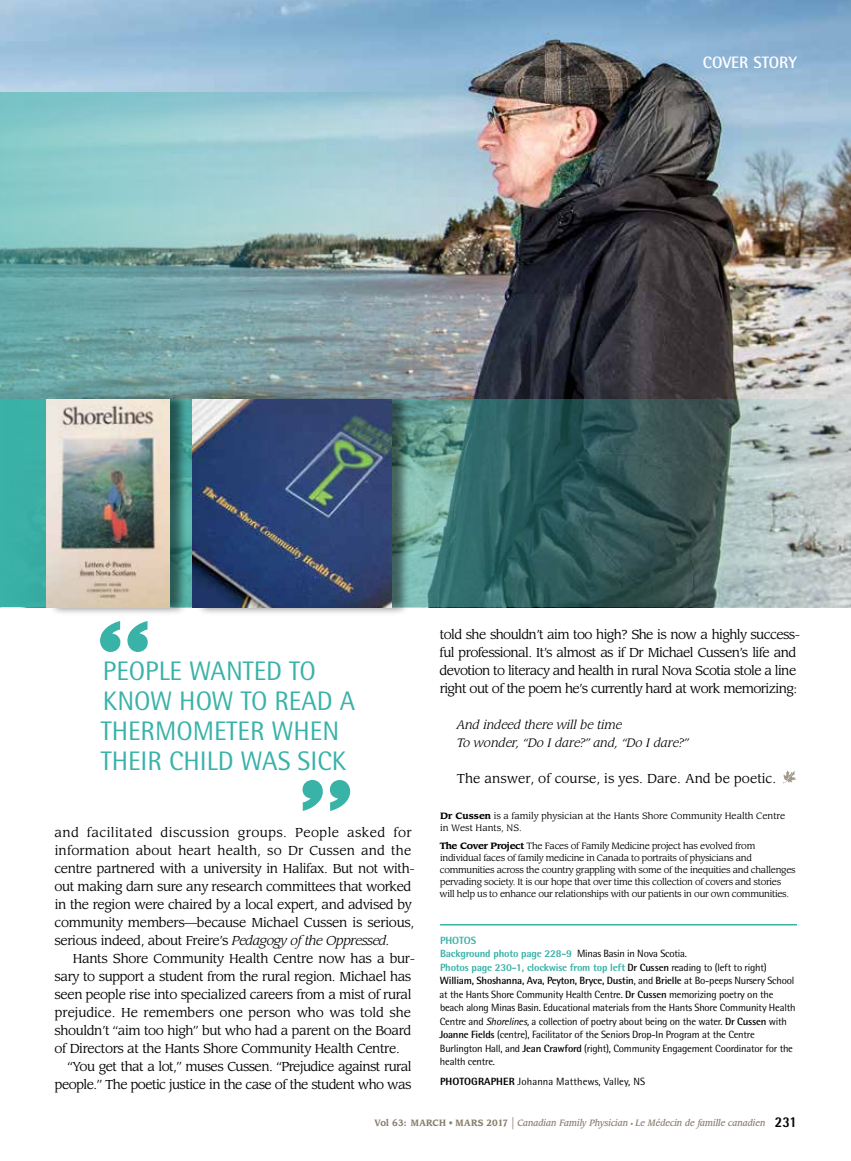
<style>
.page{position:relative;width:851px;height:1161px;background:#fff}
.page>*{position:absolute;margin:0;border:0;box-sizing:border-box;transform-origin:0 0}
.t1{font:26.85px/30.2px "Rotis Semi Sans Std";color:#39b2a8}
.t2{font:26.85px/30.2px "Rotis Semi Sans Std";letter-spacing:-.02em;color:#39b2a8}
.t3{font:700 16.5px "Rotis Semi Sans Std";color:#fff}
.t4{font:12.75px/18px "Leawood Std";letter-spacing:-.03em;color:#000}
.t5{font:12.75px "Leawood Std";color:#000}
.t6{font:italic 12px/18px "Leawood Std";color:#000}
.t7{font:10.5px/13.5px "Rotis Semi Sans Std";letter-spacing:-.02em;color:#000}
.t8{font:10.5px "Rotis Semi Sans Std";letter-spacing:.01em;color:#000}
.t9{font:9px/12px "Leawood Std";letter-spacing:-.03em;color:#000}
.t10{font:9px/12px "Leawood Std";color:#000}
.t11{font:italic 500 9px "Leawood Std";color:#887e6e;scale:.9 1}
.t12{font:700 9px "Leawood Std";color:#887e6e;scale:.9 1}
.s1{font-style:italic}
.s2{font-weight:700}
.s3{font-weight:800;color:#39b2a8}
.s4{font-weight:800}
.s5{font-weight:400}
.s6{font-weight:700;font-style:normal}
.s7{font-weight:400;font-style:normal;font-size:15px}
.s8{font-size:6px}
.s9{font-family:"Rotis Semi Sans Std";font-weight:800;font-style:normal;font-size:15px;color:#000}
</style>
<div class="page">
<svg style="left:783px;top:770px;width:14px;height:13px"></svg>
<img style="left:0;top:0;width:850px;height:608px">
<svg style="left:0;top:399px;width:850px;height:208px;background:#598482"></svg>
<img style="left:0;top:92px;width:466px;height:307px">
<div style="left:49px;top:391px;width:139px;height:225px;background:#000;opacity:.5"></div>
<img style="left:46px;top:399px;width:123px;height:209px">
<div style="left:195px;top:391px;width:215px;height:225px;background:#000;opacity:.5"></div>
<img style="left:192px;top:399px;width:199px;height:209px">
<svg style="left:302px;top:780px;width:48px;height:31px"></svg>
<svg style="left:100px;top:621px;width:48px;height:31px"></svg>
<hr style="left:440px;top:924px;width:356px;height:2px;background:#39b2a8">
<p class="t3" style="left:702px;top:53px;width:96px">COVER STORY</p>
<h1 class="t2" style="left:103px;top:655px;width:214px">people wanted to kn ow h ow to read</h1>
<h1 class="t1" style="left:339px;top:685px;width:14px">a</h1>
<h1 class="t1" style="left:101px;top:715px;width:208px">thermometer when thei r child</h1>
<h1 class="t1" style="left:241px;top:746px;width:107px">wassick</h1>
<p class="t4" style="left:54px;top:824px;width:362px">and facilitated discussion groups. People asked for information about heart health, so Dr Cussen and the centre partnered with a university in Halifax. But not with&shy;out making darn sure any research committees that worked in the region were chaired by a local expert, and advised by community members—because Michael Cussen is serious, serious indeed, about Freire’s <span class="s1">Pedagogy of the Oppressed.</span></p>
<p class="t4" style="left:54px;top:950px;width:362px;text-indent:18px">Hants Shore Community Health Centre now has a bur&shy;sary to support a student from the rural region. Michael has seen people rise into specialized careers from a mist of rural prejudice. He remembers one person who was told she shouldn’t “aim too high” but who had a parent on the Board of Directors at the Hants Shore Community Health Centre.</p>
<p class="t4" style="left:55px;top:1058px;width:358px;text-align:right">“You get that a lot,” muses Cussen. “Prejudice against rural people.” The poetic justice in the case of the student who was</p>
<p class="t4" style="left:439px;top:626px;width:362px">told she shouldn’t aim too high? She is now a highly success&shy;ful professional. It’s almost as if Dr Michael Cussen’s life and devotion to literacy and health in rural Nova Scotia stole a line right out of the poem he’s currently hard at work memorizing:</p>
<p class="t6" style="left:457px;top:716px;width:233px">And indeed there will be time<br>To wonder, “Do I dare?” and, “Do I dare?”</p>
<p class="t5" style="left:457px;top:771px;width:321px">The answer, of course, is yes. Dare. And be poetic.</p>
<p class="t10" style="left:440px;top:810px;width:347px"><span class="s2">Dr Cussen</span> is a family physician at the Hants Shore Community Health Centre in West Hants, NS.</p>
<p class="t9" style="left:439px;top:840px;width:357px"><span class="s2">The Cover Project</span> The Faces of Family Medicine project has evolved from individual faces of family medicine in Canada to portraits of physicians and communities across the country grappling with some of the inequities and challenges pervading society. It is our hope that over time this collection of covers and stories will help us to enhance our relationships with our patients in our own communities.</p>
<p class="t7" style="left:439px;top:933px;width:358px"><span class="s3">PHOTOS<br>Background photo page 228-9</span> Minas Basin in Nova Scotia.<br><span class="s3">Photos page 230-1, clockwise from top left</span> <span class="s2">Dr Cussen</span> reading to (left to right)<br><span class="s2">William, Shoshanna, Ava, Peyton, Bryce, Dustin</span>, and <span class="s2">Brielle</span> at Bo-peeps Nursery School at the Hants Shore Community Health Centre. <span class="s2">Dr Cussen</span> memorizing poetry on the beach along Minas Basin. Educational materials from the Hants Shore Community Health Centre and <span class="s1">Shorelines,</span> a collection of poetry about being on the water. <span class="s2">Dr Cussen</span> with <span class="s2">Joanne Fields</span> (centre), Facilitator of the Seniors Drop-In Program at the Centre Burlington Hall, and <span class="s2">Jean Crawford</span> (right), Community Engagement Coordinator for the health centre.</p>
<p class="t8" style="left:440px;top:1075px;width:207px"><span class="s4">PHOTOGRAPHER</span> Johanna Matthews, Valley, NS</p>
<p class="t12" style="left:374px;top:1118px;width:50px">Vol 63: MARCH</p>
<p class="t12" style="left:448px;top:1118px;width:17px"><span class="s5">•</span> MARS</p>
<p class="t11" style="left:486px;top:1118px;width:346px"><span class="s6">2017</span> <span class="s7">|</span> Canadian Family Physician <span class="s8">•</span> Le Médecin de famille canadien <span class="s9">231</span></p>
</div>
